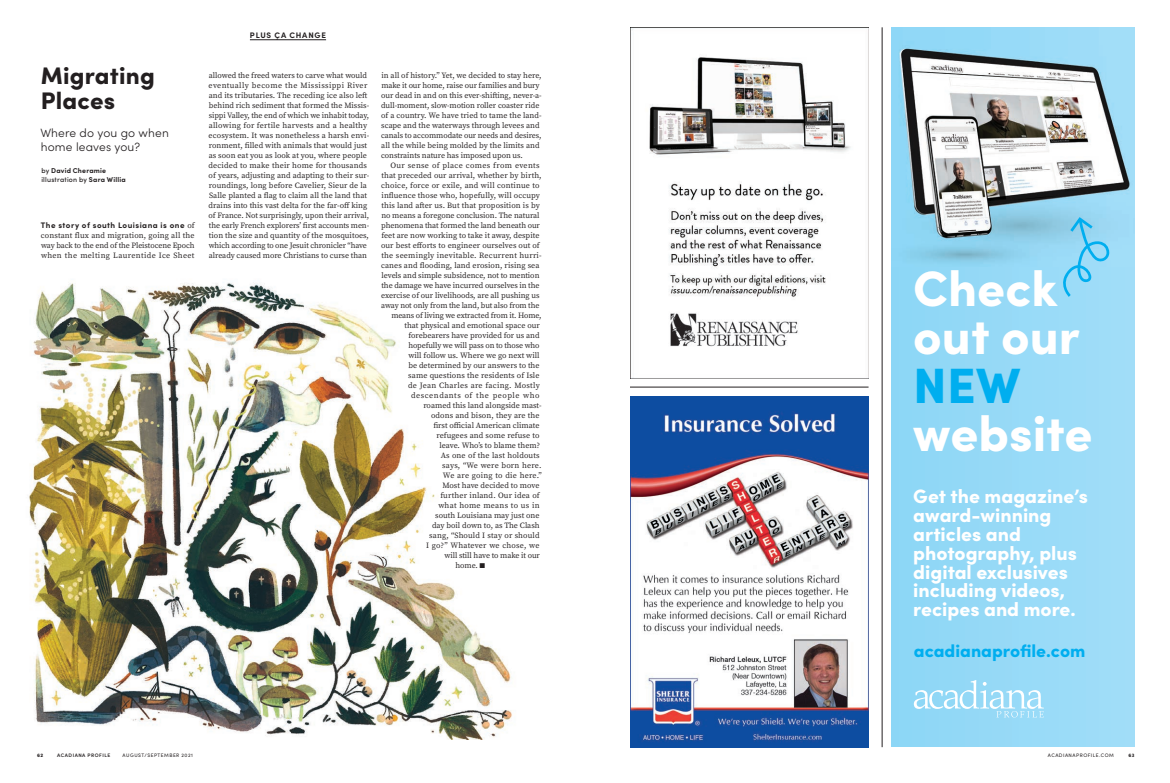
<style>
.page{position:relative;width:1170px;height:783px;background:#fff}
.page>*{position:absolute;margin:0;border:0;box-sizing:border-box;transform-origin:0 0}
.t1{font:900 49.7px/48.3px "Sofia Pro";color:#fff}
.t2{font:900 24px/25px "Sofia Pro";letter-spacing:.01em;color:#231f20}
.t3{font:900 19.3px/18.8px "Sofia Pro";color:#fff}
.t4{font:900 17.6px "Sofia Pro";color:#00aeef}
.t5{font:300 12px/14px "Sofia Pro";letter-spacing:.01em;color:#231f20}
.t6{font:8px/10px "Source Serif Variable";color:#231f20}
.t7{font:8px "Source Serif Variable";letter-spacing:.03em;color:#231f20}
.t8{font:8px "Source Serif Variable";letter-spacing:.025em;color:#231f20}
.t9{font:8px "Source Serif Variable";letter-spacing:.02em;color:#231f20}
.t10{font:8px "Source Serif Variable";letter-spacing:.035em;color:#231f20}
.t11{font:8px "Source Serif Variable";letter-spacing:.065em;color:#231f20}
.t12{font:700 8px "Sofia Pro";letter-spacing:.1em;color:#231f20}
.t13{font:700 7px/9px "Sofia Pro";letter-spacing:.03em;color:#231f20}
.t14{font:5px "Sofia Pro";letter-spacing:.1em;color:#231f20}
.t15{font:600 5px "Sofia Pro";letter-spacing:.1em;color:#231f20}
.t16{font:900 5px "Sofia Pro";color:#231f20}
.s1{font-weight:500}
.s2{font-family:"Sofia Pro";font-weight:700}
.s3{color:#00aeef}
</style>
<div class="page">
<div style="left:892px;top:257px;width:243px;height:489px;background:#97daf8"></div>
<hr style="left:630px;top:387px;width:239px;height:1px;background:#231f20">
<hr style="left:882px;top:27px;width:1px;height:720px;background:#231f20">
<img style="left:630px;top:396px;width:239px;height:351px">
<img style="left:630px;top:27px;width:239px;height:351px">
<img style="left:891px;top:27px;width:244px;height:240px">
<svg style="left:914px;top:680px;width:130px;height:38px"></svg>
<svg style="left:1056px;top:217px;width:53px;height:80px"></svg>
<img style="left:29px;top:283px;width:483px;height:457px">
<hr style="left:250px;top:39px;width:76px;height:1px;background:#231f20">
<p class="t2" style="left:41px;top:61px;width:116px">Migrating<br>Places</p>
<p class="t5" style="left:40px;top:125px;width:130px">Where do you go when home leaves you?</p>
<p class="t13" style="left:41px;top:166px;width:86px"><span class="s1">by</span> David Cheramie <span class="s1">illustration by</span> Sara Willia</p>
<p class="t6" style="left:41px;top:221px;width:155px;text-align:justify"><span class="s2">The story of south Louisiana is one</span> of constant flux and migration, going all the way back to the end of the Pleistocene Epoch when the melting Laurentide Ice Sheet</p>
<p class="t12" style="left:250px;top:29px;width:78px">PLUS ÇA CHANGE</p>
<p class="t6" style="left:209px;top:71px;width:162px">allowed the freed waters to carve what would eventually become the Mississippi River and its tributaries. The receding ice also left behind rich sediment that formed the Missis&shy;sippi Valley, the end of which we inhabit today, allowing for fertile harvests and a healthy ecosystem. It was nonetheless a harsh envi&shy;ronment, filled with animals that would just as soon eat you as look at you, where people decided to make their home for thousands of years, adjusting and adapting to their sur&shy;roundings, long before Cavelier, Sieur de la Salle planted a flag to claim all the land that drains into this vast delta for the far-off king of France. Not surprisingly, upon their arrival, the early French explorers’ first accounts men&shy;tion the size and quantity of the mosquitoes, which according to one Jesuit chronicler “have already caused more Christians to curse than</p>
<p class="t6" style="left:382px;top:71px;width:162px">in all of history.” Yet, we decided to stay here,</p>
<p class="t6" style="left:381px;top:81px;width:160px">make it our home, raise our families and bury</p>
<p class="t6" style="left:381px;top:91px;width:162px">our dead in and on this ever-shifting, never-a-</p>
<p class="t6" style="left:381px;top:101px;width:160px">dull-moment, slow-motion roller coaster ride</p>
<p class="t6" style="left:381px;top:111px;width:162px">of a country. We have tried to tame the land-</p>
<p class="t6" style="left:381px;top:121px;width:160px">scape and the waterways through levees and</p>
<p class="t6" style="left:381px;top:131px;width:162px">canals to accommodate our needs and desires,</p>
<p class="t6" style="left:381px;top:141px;width:160px">all the while being molded by the limits and</p>
<p class="t6" style="left:381px;top:151px;width:143px">constraints nature has imposed upon us.</p>
<p class="t10" style="left:390px;top:160px;width:151px">Our sense of place comes from events</p>
<p class="t6" style="left:381px;top:171px;width:162px">that preceded our arrival, whether by birth,</p>
<p class="t9" style="left:381px;top:180px;width:160px">choice, force or exile, and will continue to</p>
<p class="t6" style="left:382px;top:191px;width:160px">influence those who, hopefully, will occupy</p>
<p class="t6" style="left:381px;top:201px;width:160px">this land after us. But that proposition is by</p>
<p class="t6" style="left:381px;top:211px;width:160px">no means a foregone conclusion. The natural</p>
<p class="t6" style="left:381px;top:221px;width:160px">phenomena that formed the land beneath our</p>
<p class="t6" style="left:381px;top:231px;width:160px">feet are now working to take it away, despite</p>
<p class="t6" style="left:381px;top:241px;width:160px">our best efforts to engineer ourselves out of</p>
<p class="t8" style="left:381px;top:250px;width:162px">the seemingly inevitable. Recurrent hurri-</p>
<p class="t6" style="left:381px;top:261px;width:160px">canes and flooding, land erosion, rising sea</p>
<p class="t6" style="left:382px;top:271px;width:159px">levels and simple subsidence, not to mention</p>
<p class="t6" style="left:381px;top:281px;width:160px">the damage we have incurred ourselves in the</p>
<p class="t6" style="left:381px;top:291px;width:160px">exercise of our livelihoods, are all pushing us</p>
<p class="t6" style="left:381px;top:301px;width:160px">away not only from the land, but also from the</p>
<p class="t6" style="left:391px;top:311px;width:152px">means of living we extracted from it. Home,</p>
<p class="t6" style="left:404px;top:321px;width:137px">that physical and emotional space our</p>
<p class="t6" style="left:408px;top:331px;width:133px">forebearers have provided for us and</p>
<p class="t6" style="left:408px;top:341px;width:133px">hopefully we will pass on to those who</p>
<p class="t6" style="left:408px;top:351px;width:133px">will follow us. Where we go next will</p>
<p class="t6" style="left:408px;top:361px;width:133px">be determined by our answers to the</p>
<p class="t6" style="left:408px;top:371px;width:133px">same questions the residents of Isle</p>
<p class="t7" style="left:408px;top:380px;width:133px">de Jean Charles are facing. Mostly</p>
<p class="t11" style="left:411px;top:390px;width:130px">descendants of the people who</p>
<p class="t6" style="left:423px;top:401px;width:120px">roamed this land alongside mast-</p>
<p class="t6" style="left:431px;top:411px;width:110px">odons and bison, they are the</p>
<p class="t6" style="left:433px;top:421px;width:108px">first official American climate</p>
<p class="t6" style="left:436px;top:431px;width:105px">refugees and some refuse to</p>
<p class="t6" style="left:440px;top:441px;width:102px">leave. Who’s to blame them?</p>
<p class="t6" style="left:441px;top:451px;width:100px">As one of the last holdouts</p>
<p class="t8" style="left:442px;top:460px;width:101px">says, “We were born here.</p>
<p class="t7" style="left:443px;top:470px;width:100px">We are going to die here.”</p>
<p class="t6" style="left:442px;top:481px;width:99px">Most have decided to move</p>
<p class="t6" style="left:440px;top:491px;width:101px">further inland. Our idea of</p>
<p class="t7" style="left:438px;top:500px;width:103px">what home means to us in</p>
<p class="t6" style="left:435px;top:511px;width:106px">south Louisiana may just one</p>
<p class="t6" style="left:432px;top:521px;width:109px">day boil down to, as The Clash</p>
<p class="t6" style="left:429px;top:531px;width:112px">sang, “Should I stay or should</p>
<p class="t7" style="left:426px;top:540px;width:115px">I go?” Whatever we chose, we</p>
<p class="t6" style="left:444px;top:551px;width:97px">will still have to make it our</p>
<p class="t6" style="left:455px;top:561px;width:31px">home. ■</p>
<p class="t16" style="left:37px;top:751px;width:8px">62</p>
<p class="t15" style="left:57px;top:752px;width:55px">ACADIANA PROFILE</p>
<p class="t14" style="left:123px;top:752px;width:72px">AUGUST/SEPTEMBER 2021</p>
<p class="t1" style="left:913px;top:260px;width:181px">Check out our<br><span class="s3">NEW </span>website</p>
<p class="t3" style="left:913px;top:486px;width:176px">Get the magazine’s award-winning articles and photography, plus digital exclusives including videos, recipes and more.</p>
<p class="t4" style="left:914px;top:637px;width:173px">acadianaprofile.com</p>
<p class="t14" style="left:1048px;top:752px;width:68px">ACADIANAPROFILE.COM</p>
<p class="t16" style="left:1128px;top:751px;width:8px">63</p>
</div>
